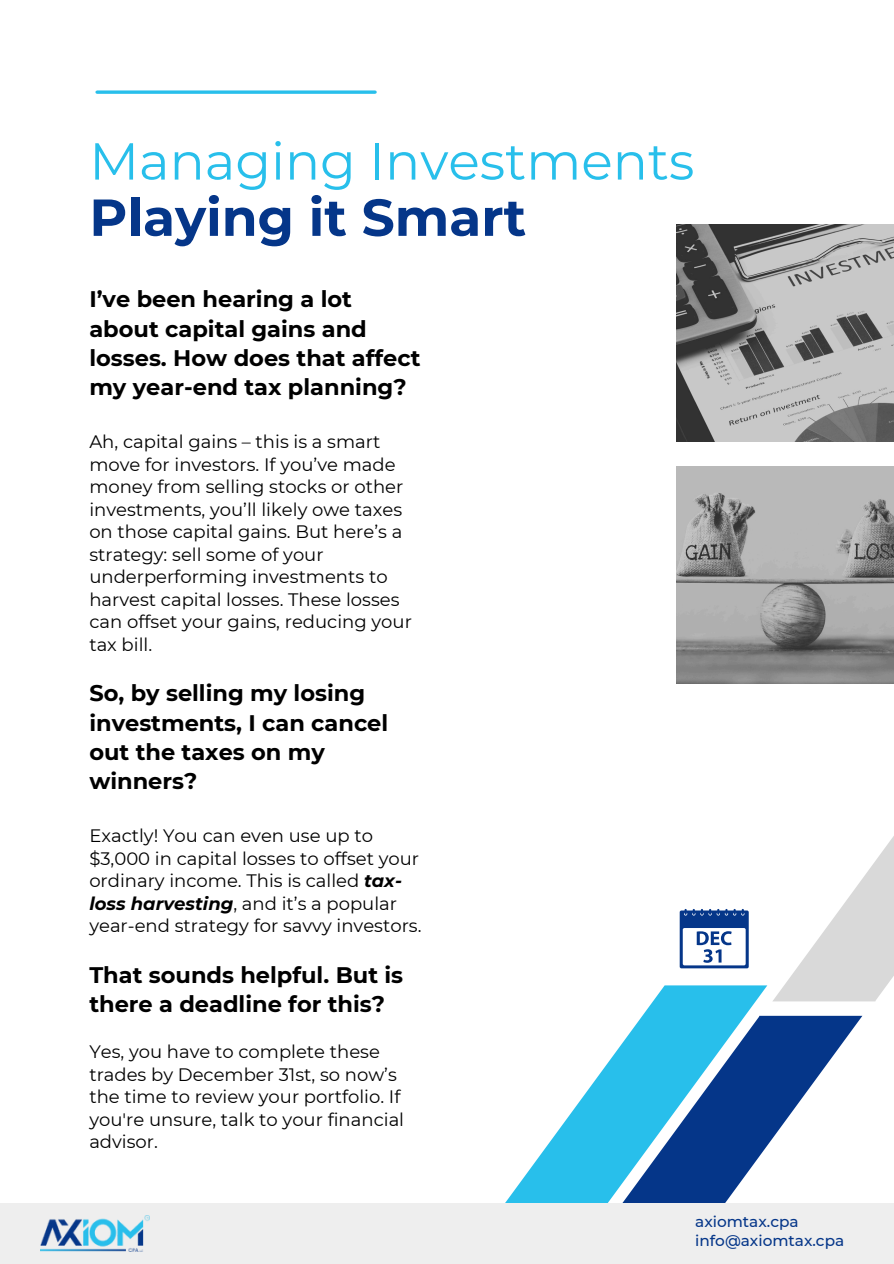
<style>
.page{position:relative;width:894px;height:1264px;background:#fff}
.page>*{position:absolute;margin:0;border:0;box-sizing:border-box;transform-origin:0 0}
.t1{font:51.9px/56.2px "Montserrat";color:#28bfeb}
.t2{font:700 22.5px/29.2px "Montserrat";color:#000}
.t3{font:18px/22.5px "Montserrat";color:#000}
.t4{font:500 15.3px "Montserrat";color:#053689}
.s1{font-weight:700;color:#053689}
.s2{font-weight:700;font-style:italic}
</style>
<div class="page">
<img style="left:676px;top:225px;width:217px;height:217px">
<img style="left:676px;top:466px;width:217px;height:217px">
<svg style="left:97px;top:90px;width:278px;height:4px"></svg>
<svg style="left:679px;top:909px;width:196px;height:108px"></svg>
<svg style="left:767px;top:1015px;width:95px;height:131px"></svg>
<svg style="left:772px;top:837px;width:121px;height:164px"></svg>
<svg style="left:506px;top:985px;width:261px;height:217px"></svg>
<div style="left:0;top:1202px;width:893px;height:61px;background:#eee"></div>
<img style="left:41px;top:1215px;width:109px;height:36px">
<p class="t1" style="left:89px;top:133px;width:606px">Managing Investments<br><span class="s1">Playing it Smart</span></p>
<h2 class="t2" style="left:89px;top:285px;width:332px">I’ve been hearing a lot about capital gains and losses. How does that affect my year-end tax planning?</h2>
<h3 class="t3" style="left:89px;top:430px;width:324px">Ah, capital gains – this is a smart move for investors. If you’ve made money from selling stocks or other investments, you’ll likely owe taxes on those capital gains. But here’s a strategy: sell some of your underperforming investments to harvest capital losses. These losses can offset your gains, reducing your tax bill.</h3>
<h2 class="t2" style="left:89px;top:678px;width:300px">So, by selling my losing investments, I can cancel out the taxes on my winners?</h2>
<h3 class="t3" style="left:89px;top:824px;width:333px">Exactly! You can even use up to $3,000 in capital losses to offset your ordinary income. This is called <span class="s2">tax&shy;loss harvesting</span>, and it’s a popular year-end strategy for savvy investors.</h3>
<h2 class="t2" style="left:89px;top:960px;width:315px">That sounds helpful. But is there a deadline for this?</h2>
<h3 class="t3" style="left:89px;top:1040px;width:316px">Yes, you have to complete these trades by December 31st, so now’s the time to review your portfolio. If you're unsure, talk to your financial advisor.</h3>
<p class="t4" style="left:695px;top:1212px;width:105px">axiomtax.cpa</p>
<p class="t4" style="left:695px;top:1231px;width:150px">info@axiomtax.cpa</p>
</div>
